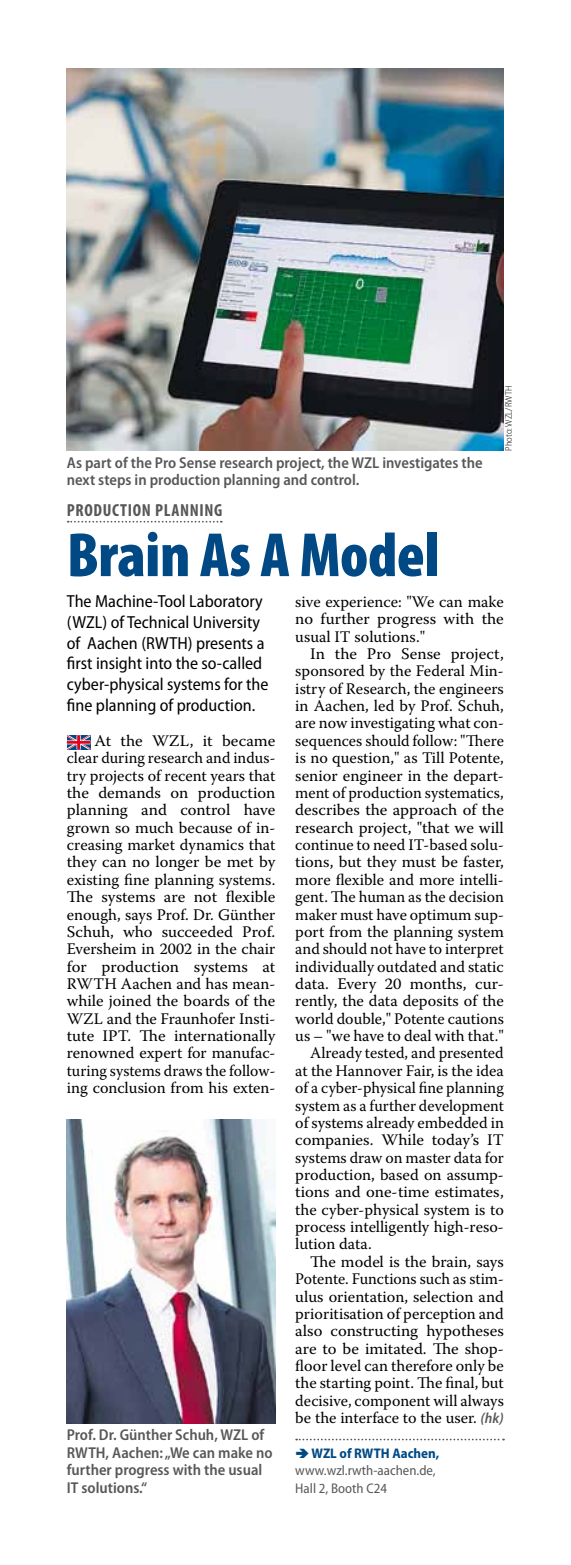
<style>
.page{position:relative;width:571px;height:1565px;background:#fff}
.page>*{position:absolute;margin:0;border:0;box-sizing:border-box;transform-origin:0 0}
.t1{font:900 condensed 63px "Myriad Pro";letter-spacing:-.01em;color:#004985}
.t2{font:semi-condensed 17.5px/20.8px "Myriad Pro";color:#000}
.t3{font:700 condensed 17.5px "Myriad Pro";letter-spacing:.04em;color:#58585a}
.t4{font:16.1px/17.3px "Warnock Pro";color:#000;text-align:justify}
.t5{font:600 semi-condensed 15.75px/17.3px "Myriad Pro";color:#58585a}
.t6{font:semi-condensed 14px/17.3px "Myriad Pro";color:#58585a}
.t7{font:700 semi-condensed 14px "Myriad Pro";color:#004985}
.t8{font:300 semi-condensed 9.62px "Myriad Pro";color:#000}
.s1{font-family:"Myriad Pro";font-weight:600;font-style:italic;font-stretch:semi-condensed;font-size:14.88px;color:#58585a}
</style>
<div class="page">
<svg style="left:68px;top:521px;width:154px;height:2px"></svg>
<svg style="left:296px;top:1439px;width:207px;height:1px"></svg>
<img style="left:67px;top:69px;width:436px;height:382px">
<img style="left:67px;top:1120px;width:208px;height:303px">
<svg style="left:67px;top:735px;width:23px;height:14px"></svg>
<p class="t5" style="left:67px;top:454px;width:417px">As part of the Pro Sense research project, the WZL investigates the next steps in production planning and control.</p>
<p class="t8" style="left:503px;top:451px;width:67px;rotate:-90deg">Photo: WZL/RWTH</p>
<p class="t3" style="left:67px;top:499px;width:157px">PRODUCTION PLANNING</p>
<h1 class="t1" style="left:67px;top:520px;width:374px">Brain As A Model</h1>
<p class="t2" style="left:67px;top:591px;width:203px">The Machine-Tool Laboratory (WZL) of Technical University of Aachen (RWTH) presents a first insight into the so-called cyber-physical systems for the fine planning of production.</p>
<p class="t4" style="left:67px;top:732px;width:210px;text-indent:28px">At the WZL, it became clear during research and indus&shy;try projects of recent years that the demands on production planning and control have grown so much because of in&shy;creasing market dynamics that they can no longer be met by existing fine planning systems.<br>The systems are not flexible enough, says Prof. Dr. Günther Schuh, who succeeded Prof.<br>Eversheim in 2002 in the chair for production systems at RWTH Aachen and has mean&shy;while joined the boards of the WZL and the Fraunhofer Insti&shy;tute IPT. The internationally renowned expert for manufac&shy;turing systems draws the follow&shy;ing conclusion from his exten-</p>
<p class="t4" style="left:295px;top:593px;width:210px">sive experience: "We can make no further progress with the usual IT solutions."</p>
<p class="t4" style="left:310px;top:645px;width:195px">In the Pro Sense project,</p>
<p class="t4" style="left:295px;top:662px;width:210px">sponsored by the Federal Min-</p>
<p class="t4" style="left:295px;top:679px;width:210px">istry of Research, the engineers</p>
<p class="t4" style="left:295px;top:697px;width:210px">in Aachen, led by Prof. Schuh,</p>
<p class="t4" style="left:295px;top:714px;width:210px">are now investigating what con-</p>
<p class="t4" style="left:295px;top:732px;width:210px">sequences should follow: "There</p>
<p class="t4" style="left:295px;top:749px;width:210px">is no question," as Till Potente,</p>
<p class="t4" style="left:295px;top:766px;width:210px">senior engineer in the depart-</p>
<p class="t4" style="left:295px;top:784px;width:210px">ment of production systematics,</p>
<p class="t4" style="left:295px;top:801px;width:210px">describes the approach of the</p>
<p class="t4" style="left:295px;top:818px;width:210px">research project, "that we will</p>
<p class="t4" style="left:295px;top:836px;width:210px">continue to need IT-based solu-</p>
<p class="t4" style="left:295px;top:853px;width:210px">tions, but they must be faster,</p>
<p class="t4" style="left:295px;top:870px;width:210px">more flexible and more intelli-</p>
<p class="t4" style="left:295px;top:888px;width:210px">gent. The human as the decision</p>
<p class="t4" style="left:295px;top:905px;width:210px">maker must have optimum sup-</p>
<p class="t4" style="left:295px;top:923px;width:210px">port from the planning system</p>
<p class="t4" style="left:295px;top:940px;width:210px">and should not have to interpret</p>
<p class="t4" style="left:295px;top:957px;width:210px">individually outdated and static</p>
<p class="t4" style="left:295px;top:975px;width:210px">data. Every 20 months, cur-</p>
<p class="t4" style="left:295px;top:992px;width:210px">rently, the data deposits of the</p>
<p class="t4" style="left:295px;top:1009px;width:210px">world double," Potente cautions</p>
<p class="t4" style="left:295px;top:1027px;width:210px">us – "we have to deal with that."</p>
<p class="t4" style="left:310px;top:1044px;width:195px">Already tested, and presented</p>
<p class="t4" style="left:295px;top:1061px;width:210px">at the Hannover Fair, is the idea</p>
<p class="t4" style="left:295px;top:1079px;width:210px">of a cyber-physical fine planning</p>
<p class="t4" style="left:295px;top:1096px;width:210px">system as a further development</p>
<p class="t4" style="left:295px;top:1114px;width:210px">of systems already embedded in</p>
<p class="t4" style="left:295px;top:1131px;width:210px">companies. While today’s IT</p>
<p class="t4" style="left:295px;top:1148px;width:210px">systems draw on master data for</p>
<p class="t4" style="left:295px;top:1166px;width:210px">production, based on assump-</p>
<p class="t4" style="left:295px;top:1183px;width:210px">tions and one-time estimates,</p>
<p class="t4" style="left:295px;top:1200px;width:210px">the cyber-physical system is to</p>
<p class="t4" style="left:295px;top:1218px;width:210px">process intelligently high-reso-</p>
<p class="t4" style="left:295px;top:1235px;width:78px">lution data.</p>
<p class="t4" style="left:310px;top:1252px;width:195px">The model is the brain, says</p>
<p class="t4" style="left:295px;top:1270px;width:210px">Potente. Functions such as stim-</p>
<p class="t4" style="left:295px;top:1287px;width:210px">ulus orientation, selection and</p>
<p class="t4" style="left:295px;top:1305px;width:210px">prioritisation of perception and</p>
<p class="t4" style="left:295px;top:1322px;width:210px">also constructing hypotheses</p>
<p class="t4" style="left:295px;top:1339px;width:210px">are to be imitated. The shop-</p>
<p class="t4" style="left:295px;top:1357px;width:210px">floor level can therefore only be</p>
<p class="t4" style="left:295px;top:1374px;width:210px">the starting point. The final, but</p>
<p class="t4" style="left:295px;top:1391px;width:210px">decisive, component will always</p>
<p class="t4" style="left:295px;top:1409px;width:210px">be the interface to the user. <span class="s1">(hk)</span></p>
<p class="t7" style="left:311px;top:1445px;width:129px">WZL of RWTH Aachen,</p>
<p class="t6" style="left:295px;top:1462px;width:142px">www.wzl.rwth-aachen.de,<br>Hall 2, Booth C24</p>
<p class="t5" style="left:67px;top:1427px;width:207px">Prof. Dr. Günther Schuh, WZL of<br>RWTH, Aachen: „We can make no further progress with the usual<br>IT solutions.“</p>
</div>
